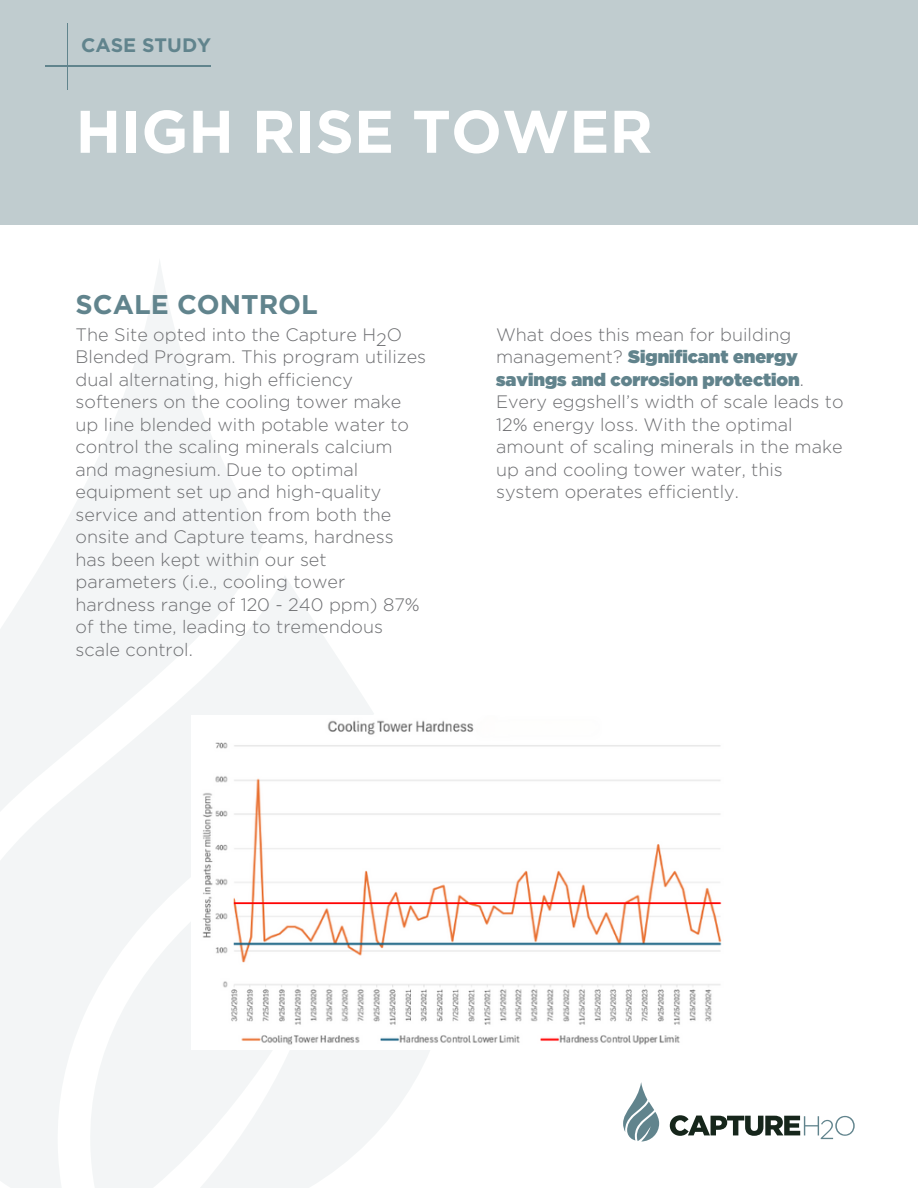
<style>
.page{position:relative;width:918px;height:1188px;background:#fff}
.page>*{position:absolute;margin:0;border:0;box-sizing:border-box;transform-origin:0 0}
.t1{font:700 60px "Gotham";color:#fff}
.t2{font:700 27px "Gotham";color:#61848d}
.t3{font:700 19.5px "Gotham";color:#61848d}
.t4{font:300 18px/22.5px "Gotham";color:#6d6e71}
.s1{font-weight:900;color:#61838c}
</style>
<div class="page">
<svg style="left:0;top:577px;width:374px;height:611px;fill:#f3f5f6"></svg>
<svg style="left:0;top:261px;width:265px;height:551px;fill:#f3f5f6"></svg>
<svg style="left:90px;top:743px;width:340px;height:445px;fill:#f3f5f6"></svg>
<div style="left:0;top:0;width:918px;height:225px;background:#c0cccf"></div>
<hr style="left:45px;top:66px;width:166px;height:1px;background:#61848d">
<hr style="left:67px;top:24px;width:1px;height:65px;background:#61848d">
<svg style="left:623px;top:1082px;width:36px;height:60px"></svg>
<svg style="left:670px;top:1115px;width:185px;height:24px"></svg>
<img style="left:192px;top:715px;width:530px;height:334px">
<h1 class="t3" style="left:81px;top:37px;width:132px">CASE STUDY</h1>
<p class="t1" style="left:76px;top:105px;width:579px">HIGH RISE TOWER</p>
<p class="t2" style="left:76px;top:292px;width:244px">SCALE CONTROL</p>
<p class="t4" style="left:76px;top:324px;width:352px">The Site opted into the Capture H O Blended Program. This program utilizes dual alternating, high efficiency softeners on the cooling tower make up line blended with potable water to control the scaling minerals calcium and magnesium. Due to optimal equipment set up and high-quality service and attention from both the onsite and Capture teams, hardness has been kept within our set parameters (i.e., cooling tower hardness range of 120 - 240 ppm) 87% of the time, leading to tremendous scale control.</p>
<p class="t4" style="left:376px;top:329px;width:12px">2</p>
<p class="t4" style="left:496px;top:324px;width:349px">What does this mean for building management? <span class="s1">Significant energy savings and corrosion protection</span>.<br>Every eggshell’s width of scale leads to 12% energy loss. With the optimal amount of scaling minerals in the make up and cooling tower water, this system operates efficiently.</p>
</div>
